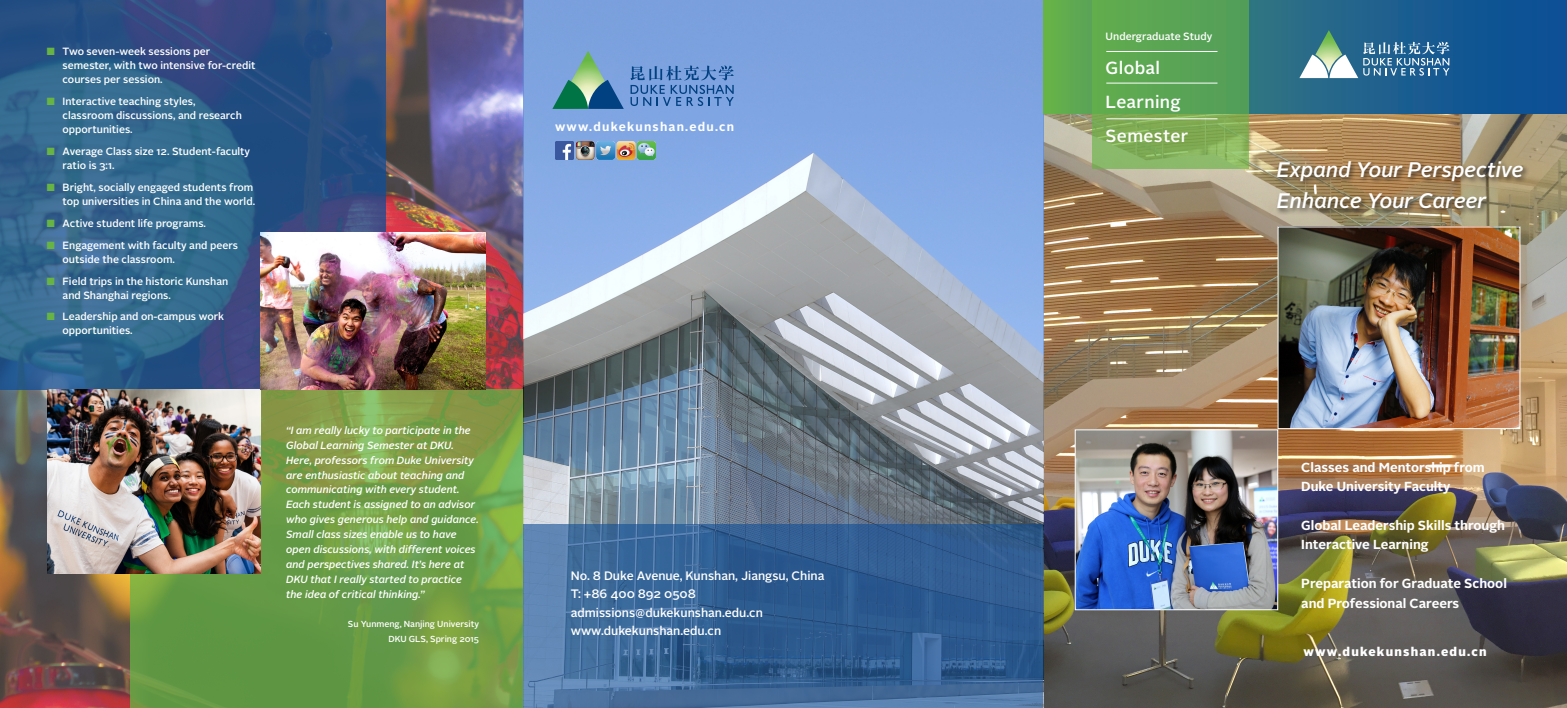
<style>
.page{position:relative;width:1567px;height:708px;background:#fff}
.page>*{position:absolute;margin:0;border:0;box-sizing:border-box;transform-origin:0 0}
.t1{font:italic 500 21px "Alright Sans";color:#fff}
.t2{font:500 17.5px/33.9px "Alright Sans";letter-spacing:.02em;color:#fff}
.t3{font:700 13.12px/19.2px "Alright Sans";color:#fff}
.t4{font:500 12.25px/18.4px "Alright Sans";color:#fff}
.t5{font:700 12.25px "Alright Sans";letter-spacing:.1em;color:#fff}
.t6{font:900 12.25px "Alright Sans";letter-spacing:.1em;color:#fff}
.t7{font:500 10.5px/14px "Alright Sans";color:#fff}
.t8{font:italic 500 10.5px/14.9px "Alright Sans";color:#fff}
.t9{font:500 8.75px/14.9px "Alright Sans";color:#fff;text-align:right}
.s1{color:#67b445}
</style>
<div class="page">
<img style="left:0;top:0;width:1043px;height:708px">
<svg style="left:130px;top:389px;width:393px;height:319px;background:#709d47"></svg>
<img style="left:1043px;top:114px;width:523px;height:594px">
<svg style="left:552px;top:51px;width:72px;height:58px;background:#6197a9"></svg>
<svg style="left:630px;top:65px;width:103px;height:41px;background:#608cc9"></svg>
<svg style="left:523px;top:524px;width:520px;height:184px;background:#396496"></svg>
<svg style="left:0;top:0;width:385px;height:389px;background:#305b88"></svg>
<svg style="left:1043px;top:0;width:523px;height:114px;background:#266a83"></svg>
<svg style="left:1092px;top:0;width:156px;height:169px;background:#68a956"></svg>
<hr style="left:1106px;top:51px;width:111px;height:1px;background:#fff">
<hr style="left:1106px;top:83px;width:111px;height:1px;background:#fff">
<hr style="left:1106px;top:118px;width:111px;height:1px;background:#fff">
<div style="left:1274px;top:159px;width:255px;height:57px;background:#231f20;opacity:.75"></div>
<svg style="left:1299px;top:30px;width:150px;height:48px;background:#588aa5"></svg>
<img style="left:48px;top:390px;width:213px;height:183px">
<img style="left:261px;top:232px;width:225px;height:157px">
<img style="left:1279px;top:229px;width:238px;height:198px">
<img style="left:1076px;top:432px;width:199px;height:176px">
<div style="left:1074px;top:430px;width:203px;height:180px;border:1px solid #fff"></div>
<img style="left:555px;top:141px;width:100px;height:19px">
<p class="t7" style="left:63px;top:45px;width:194px;text-indent:-16px"><span class="s1">■</span> Two seven-week sessions per semester, with two intensive for-credit courses per session.</p>
<p class="t7" style="left:63px;top:95px;width:181px;text-indent:-16px"><span class="s1">■</span> Interactive teaching styles, classroom discussions, and research opportunities.</p>
<p class="t7" style="left:63px;top:144px;width:189px;text-indent:-16px"><span class="s1">■</span> Average Class size 12. Student-faculty ratio is 3:1.</p>
<p class="t7" style="left:47px;top:180px;width:210px;text-align:right"><span class="s1">■</span> Bright, socially engaged students from top universities in China and the world.</p>
<p class="t7" style="left:47px;top:216px;width:161px"><span class="s1">■</span> Active student life programs.</p>
<p class="t7" style="left:63px;top:238px;width:177px;text-indent:-16px"><span class="s1">■</span> Engagement with faculty and peers outside the classroom.</p>
<p class="t7" style="left:63px;top:274px;width:167px;text-indent:-16px"><span class="s1">■</span> Field trips in the historic Kunshan and Shanghai regions.</p>
<p class="t7" style="left:63px;top:310px;width:163px;text-indent:-16px"><span class="s1">■</span> Leadership and on-campus work opportunities.</p>
<p class="t8" style="left:286px;top:423px;width:194px">“I am really lucky to participate in the Global Learning Semester at DKU.<br>Here, professors from Duke University are enthusiastic about teaching and communicating with every student.<br>Each student is assigned to an advisor who gives generous help and guidance.<br>Small class sizes enable us to have open discussions, with different voices and perspectives shared. It’s here at DKU that I really started to practice the idea of critical thinking.”</p>
<p class="t9" style="left:348px;top:617px;width:133px">Su Yunmeng, Nanjing University<br>DKU GLS, Spring 2015</p>
<p class="t5" style="left:555px;top:118px;width:181px">www.dukekunshan.edu.cn</p>
<p class="t4" style="left:570px;top:566px;width:255px">No. 8 Duke Avenue, Kunshan, Jiangsu, China</p>
<p class="t4" style="left:570px;top:585px;width:127px">T: +86 400 892 0508</p>
<p class="t4" style="left:570px;top:603px;width:194px">admissions@dukekunshan.edu.cn www.dukekunshan.edu.cn</p>
<p class="t7" style="left:1105px;top:30px;width:108px">Undergraduate Study</p>
<p class="t2" style="left:1105px;top:51px;width:56px">Global</p>
<p class="t2" style="left:1105px;top:85px;width:84px">Learning<br>Semester</p>
<p class="t1" style="left:1276px;top:155px;width:248px">Expand Your Perspective</p>
<p class="t1" style="left:1276px;top:186px;width:211px">Enhance Your Career</p>
<p class="t3" style="left:1301px;top:458px;width:185px">Classes and Mentorship from<br>Duke University Faculty</p>
<p class="t3" style="left:1301px;top:516px;width:205px">Global Leadership Skills through<br>Interactive Learning</p>
<p class="t3" style="left:1301px;top:574px;width:207px">Preparation for Graduate School and Professional Careers</p>
<p class="t6" style="left:1303px;top:643px;width:185px">www.dukekunshan.edu.cn</p>
</div>
